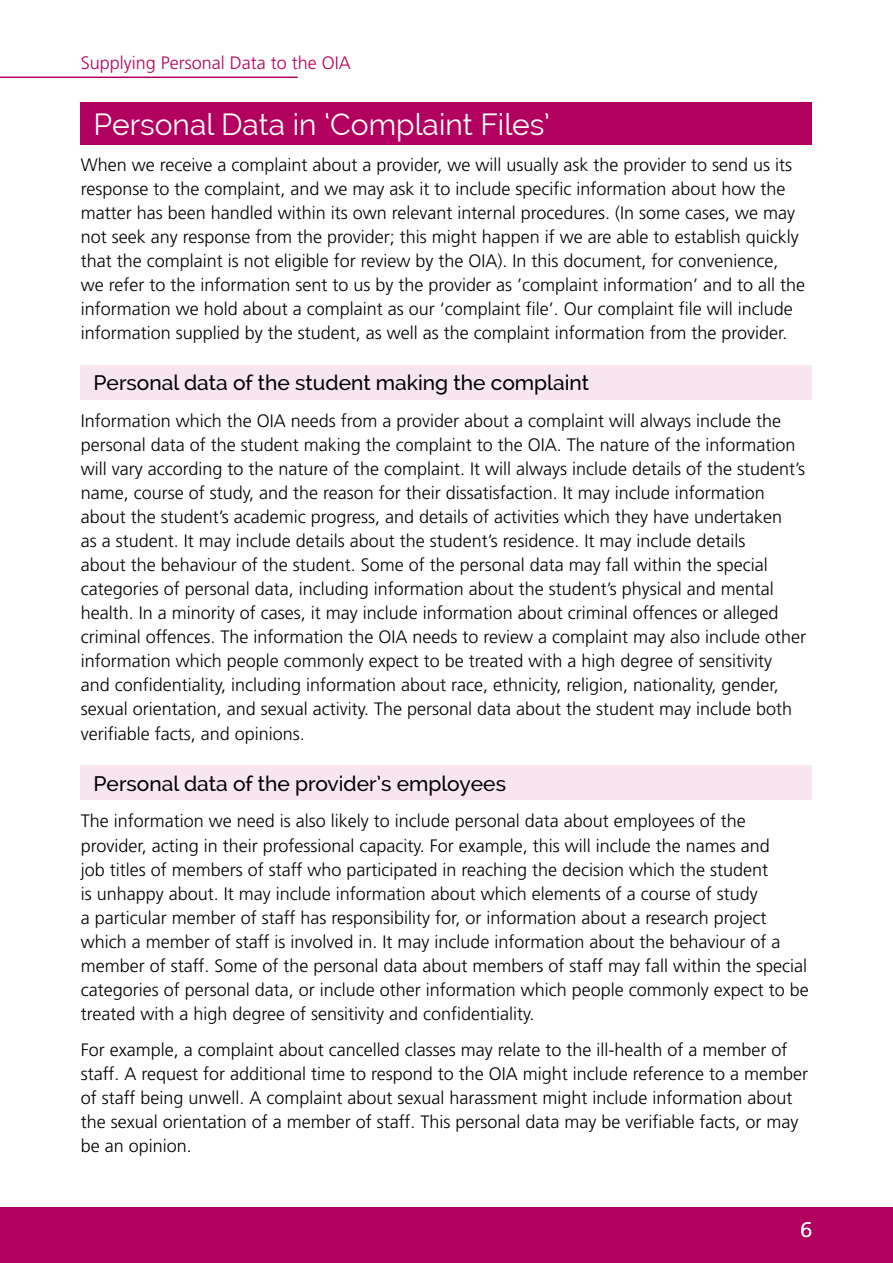
<style>
.page{position:relative;width:893px;height:1263px;background:#fff}
.page>*{position:absolute;margin:0;border:0;box-sizing:border-box;transform-origin:0 0}
.SubHeader{font:30px "Raleway";color:#fff}
.smaller_subheader{font:500 21px "Raleway";color:#000}
.t1{font:300 21px "Frutiger";color:#fff}
.Body{font:300 18px/24px "Frutiger";color:#000}
.t2{font:300 18px "Frutiger";color:#b2005e}
</style>
<div class="page">
<div style="left:0;top:1208px;width:893px;height:55px;background:#b2005e"></div>
<hr style="left:0;top:77px;width:298px;height:1px;background:#b2005e">
<div style="left:81px;top:102px;width:731px;height:43px;background:#b2005e"></div>
<div style="left:81px;top:765px;width:731px;height:34px;background:#f7e6ef"></div>
<div style="left:81px;top:366px;width:731px;height:34px;background:#f7e6ef"></div>
<p class="t2" style="left:81px;top:52px;width:272px">Supplying Personal Data to the OIA</p>
<p class="SubHeader" style="left:94px;top:107px;width:458px">Personal Data in ‘Complaint Files’</p>
<p class="Body" style="left:81px;top:153px;width:726px">When we receive a complaint about a provider, we will usually ask the provider to send us its response to the complaint, and we may ask it to include specific information about how the matter has been handled within its own relevant internal procedures. (In some cases, we may not seek any response from the provider; this might happen if we are able to establish quickly that the complaint is not eligible for review by the OIA). In this document, for convenience, we refer to the information sent to us by the provider as ’complaint information’ and to all the information we hold about a complaint as our ‘complaint file’. Our complaint file will include information supplied by the student, as well as the complaint information from the provider.</p>
<p class="smaller_subheader" style="left:94px;top:370px;width:497px">Personal data of the student making the complaint</p>
<p class="Body" style="left:81px;top:409px;width:727px">Information which the OIA needs from a provider about a complaint will always include the personal data of the student making the complaint to the OIA. The nature of the information will vary according to the nature of the complaint. It will always include details of the student’s name, course of study, and the reason for their dissatisfaction. It may include information about the student’s academic progress, and details of activities which they have undertaken<br>as a student. It may include details about the student’s residence. It may include details<br>about the behaviour of the student. Some of the personal data may fall within the special categories of personal data, including information about the student’s physical and mental health. In a minority of cases, it may include information about criminal offences or alleged criminal offences. The information the OIA needs to review a complaint may also include other information which people commonly expect to be treated with a high degree of sensitivity<br>and confidentiality, including information about race, ethnicity, religion, nationality, gender, sexual orientation, and sexual activity. The personal data about the student may include both verifiable facts, and opinions.</p>
<p class="smaller_subheader" style="left:94px;top:771px;width:414px">Personal data of the provider’s employees</p>
<p class="Body" style="left:81px;top:809px;width:730px">The information we need is also likely to include personal data about employees of the provider, acting in their professional capacity. For example, this will include the names and<br>job titles of members of staff who participated in reaching the decision which the student<br>is unhappy about. It may include information about which elements of a course of study<br>a particular member of staff has responsibility for, or information about a research project which a member of staff is involved in. It may include information about the behaviour of a member of staff. Some of the personal data about members of staff may fall within the special categories of personal data, or include other information which people commonly expect to be treated with a high degree of sensitivity and confidentiality.</p>
<p class="Body" style="left:81px;top:1038px;width:729px">For example, a complaint about cancelled classes may relate to the ill-health of a member of staff. A request for additional time to respond to the OIA might include reference to a member of staff being unwell. A complaint about sexual harassment might include information about the sexual orientation of a member of staff. This personal data may be verifiable facts, or may be an opinion.</p>
<p class="t1" style="left:800px;top:1217px;width:13px">6</p>
</div>
